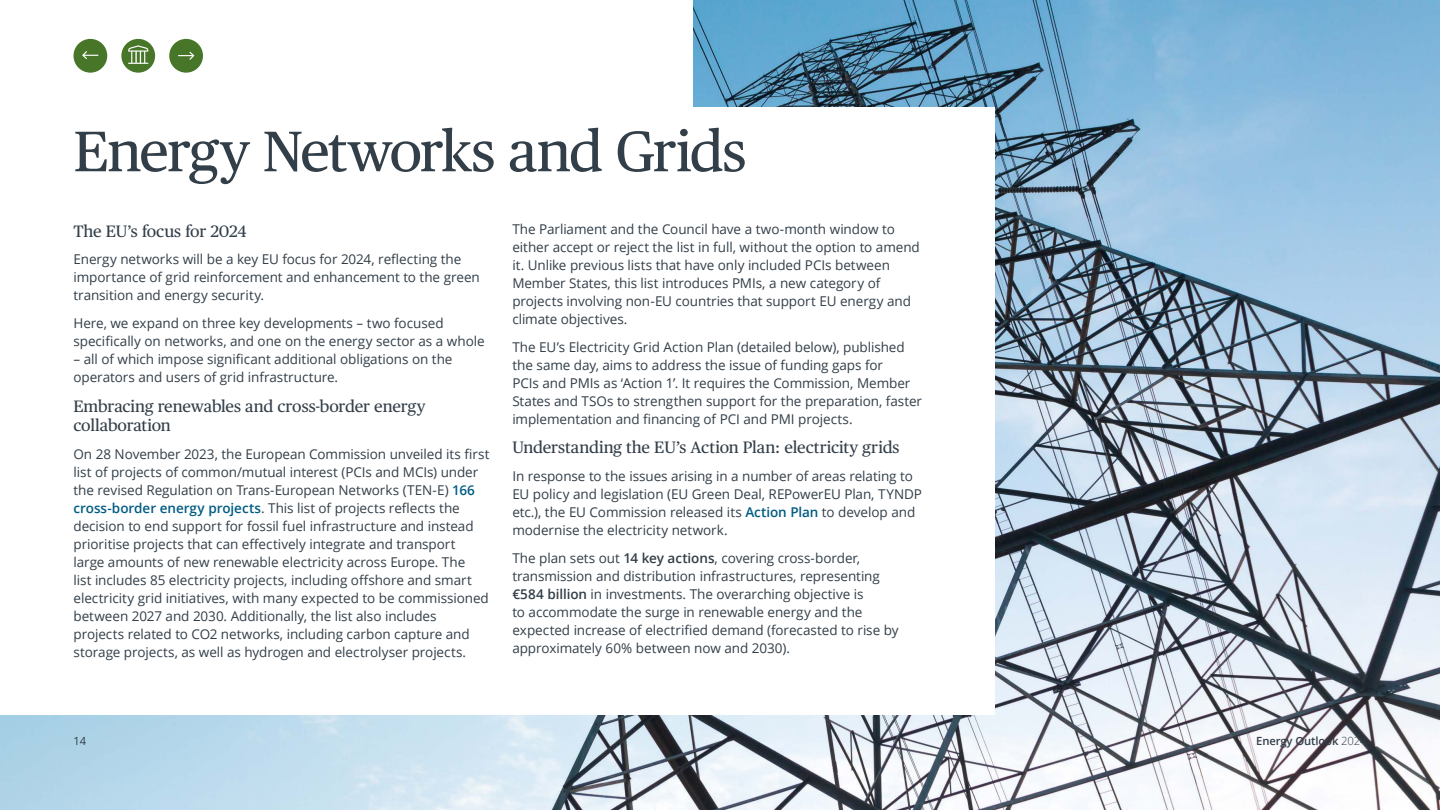
<style>
.page{position:relative;width:1440px;height:810px;background:#fff}
.page>*{position:absolute;margin:0;border:0;box-sizing:border-box;transform-origin:0 0}
.t1{font:57px "Publico Text";letter-spacing:-.03em;color:#323e48}
.t2{font:16.5px/19.8px "Publico Text";letter-spacing:-.005em;color:#323e48}
.t3{font:13.5px/18px "Open Sans";letter-spacing:-.005em;color:#323e48}
.t4{font:600 11.25px "Open Sans";letter-spacing:-.01em;color:#323e48}
.t5{font:11.25px "Open Sans";color:#323e48}
.s1{font-weight:600;color:#005c83}
.s2{font-weight:600}
.s3{font-weight:300}
</style>
<div class="page">
<img style="left:0;top:0;width:1440px;height:810px">
<div style="left:0;top:0;width:693px;height:715px;background:#fff"></div>
<div style="left:0;top:107px;width:994px;height:608px;background:#fff"></div>
<div style="left:121px;top:39px;width:34px;height:34px;background:#477628;border-radius:50%"></div>
<svg style="left:128px;top:45px;width:21px;height:19px"></svg>
<div style="left:74px;top:39px;width:33px;height:34px;background:#477628;border-radius:50%"></div>
<svg style="left:82px;top:51px;width:16px;height:8px"></svg>
<div style="left:169px;top:39px;width:34px;height:34px;background:#477628;border-radius:50%"></div>
<svg style="left:178px;top:52px;width:16px;height:8px"></svg>
<h1 class="t1" style="left:73px;top:108px;width:675px">Energy Networks and Grids</h1>
<p class="t3" style="left:512px;top:220px;width:409px">The Parliament and the Council have a two-month window to either accept or reject the list in full, without the option to amend it. Unlike previous lists that have only included PCIs between Member States, this list introduces PMIs, a new category of projects involving non-EU countries that support EU energy and climate objectives.</p>
<p class="t3" style="left:512px;top:338px;width:411px">The EU’s Electricity Grid Action Plan (detailed below), published the same day, aims to address the issue of funding gaps for<br>PCIs and PMIs as ‘Action 1’. It requires the Commission, Member States and TSOs to strengthen support for the preparation, faster implementation and financing of PCI and PMI projects.</p>
<p class="t2" style="left:512px;top:437px;width:389px">Understanding the EU’s Action Plan: electricity grids</p>
<p class="t3" style="left:512px;top:467px;width:411px">In response to the issues arising in a number of areas relating to EU policy and legislation (EU Green Deal, REPowerEU Plan, TYNDP etc.), the EU Commission released its <span class="s1">Action Plan</span> to develop and modernise the electricity network.</p>
<p class="t3" style="left:512px;top:549px;width:388px">The plan sets out <span class="s2">14 key actions</span>, covering cross-border, transmission and distribution infrastructures, representing <span class="s2">€584 billion</span> in investments. The overarching objective is<br>to accommodate the surge in renewable energy and the expected increase of electrified demand (forecasted to rise by approximately 60% between now and 2030).</p>
<p class="t2" style="left:74px;top:220px;width:175px">The EU’s focus for 2024</p>
<p class="t3" style="left:74px;top:250px;width:408px">Energy networks will be a key EU focus for 2024, reflecting the importance of grid reinforcement and enhancement to the green transition and energy security.</p>
<p class="t3" style="left:74px;top:314px;width:413px">Here, we expand on three key developments – two focused specifically on networks, and one on the energy sector as a whole</p>
<p class="t3" style="left:74px;top:350px;width:380px">– all of which impose significant additional obligations on the operators and users of grid infrastructure.</p>
<p class="t2" style="left:74px;top:395px;width:354px">Embracing renewables and cross-border energy collaboration</p>
<p class="t3" style="left:74px;top:445px;width:418px">On 28 November 2023, the European Commission unveiled its first list of projects of common/mutual interest (PCIs and MCIs) under the revised Regulation on Trans-European Networks (TEN-E) <span class="s1">166 cross-border energy projects</span>. This list of projects reflects the decision to end support for fossil fuel infrastructure and instead prioritise projects that can effectively integrate and transport large amounts of new renewable electricity across Europe. The<br>list includes 85 electricity projects, including offshore and smart electricity grid initiatives, with many expected to be commissioned between 2027 and 2030. Additionally, the list also includes projects related to CO2 networks, including carbon capture and storage projects, as well as hydrogen and electrolyser projects.</p>
<p class="t5" style="left:73px;top:733px;width:14px">14</p>
<p class="t4" style="left:1256px;top:733px;width:112px">Energy Outlook <span class="s3">2024</span></p>
</div>
